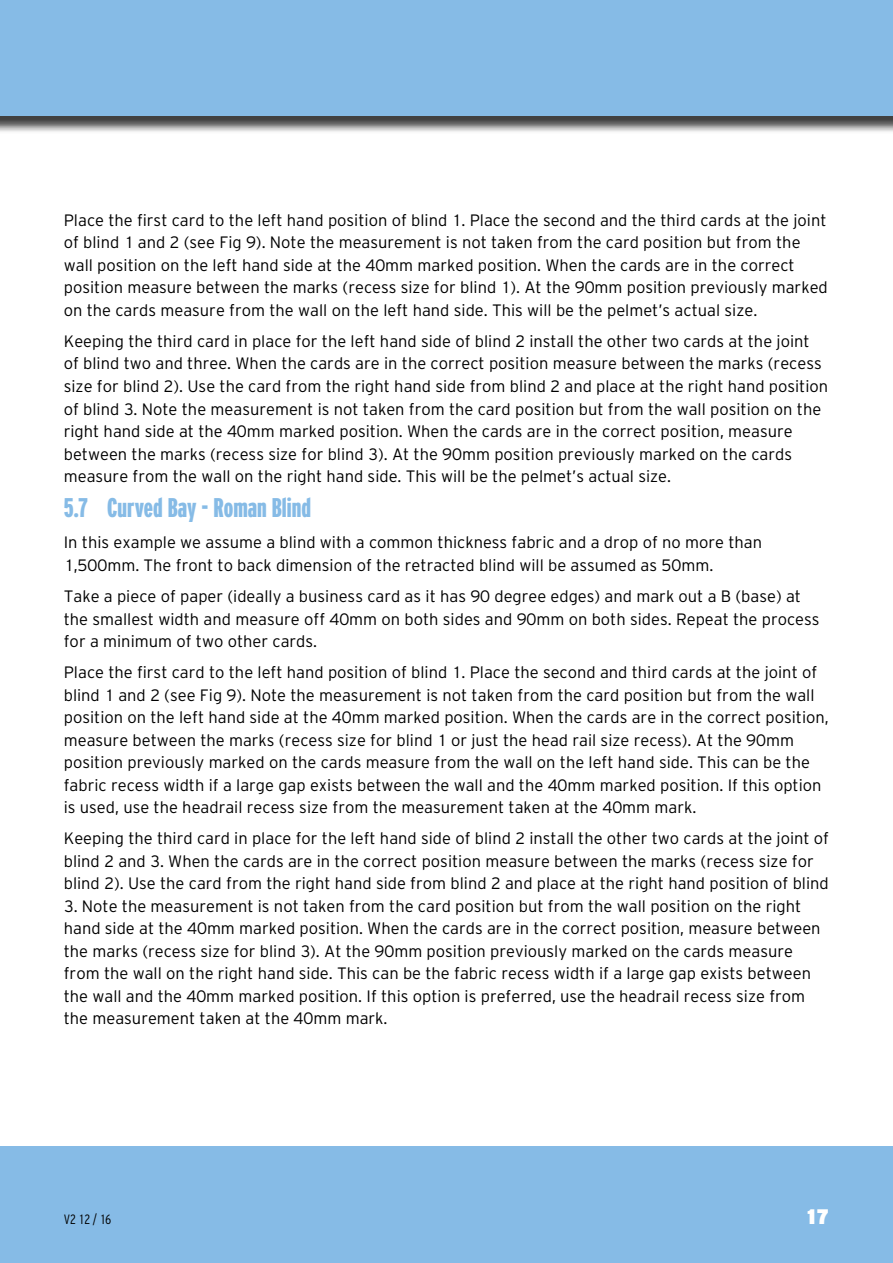
<style>
.page{position:relative;width:893px;height:1263px;background:#fff}
.page>*{position:absolute;margin:0;border:0;box-sizing:border-box;transform-origin:0 0}
.t1{font:27px "I509 Interstate Black Compressed";color:#86bbe6}
.t2{font:900 condensed 21px "I504 Interstate Ultra";color:#fff}
.t3{font:16.5px/22.5px "I510 Interstate Light";color:#000}
.t4{font:condensed 13.5px "I514 Interstate Light";color:#000}
</style>
<div class="page">
<div style="left:0;top:0;width:893px;height:134px;background:#000;opacity:.75"></div>
<div style="left:0;top:0;width:893px;height:115px;background:#86bbe6"></div>
<div style="left:0;top:1146px;width:893px;height:117px;background:#86bbe6"></div>
<p class="t3" style="left:64px;top:209px;width:765px">Place the first card to the left hand position of blind 1. Place the second and the third cards at the joint of blind 1 and 2 (see Fig 9). Note the measurement is not taken from the card position but from the wall position on the left hand side at the 40mm marked position. When the cards are in the correct position measure between the marks (recess size for blind 1). At the 90mm position previously marked on the cards measure from the wall on the left hand side. This will be the pelmet’s actual size.</p>
<p class="t3" style="left:64px;top:330px;width:766px">Keeping the third card in place for the left hand side of blind 2 install the other two cards at the joint of blind two and three. When the cards are in the correct position measure between the marks (recess size for blind 2). Use the card from the right hand side from blind 2 and place at the right hand position of blind 3. Note the measurement is not taken from the card position but from the wall position on the right hand side at the 40mm marked position. When the cards are in the correct position, measure between the marks (recess size for blind 3). At the 90mm position previously marked on the cards measure from the wall on the right hand side. This will be the pelmet’s actual size.</p>
<h1 class="t1" style="left:64px;top:493px;width:249px">5.7 Curved Bay - Roman Blind</h1>
<p class="t3" style="left:64px;top:531px;width:700px">In this example we assume a blind with a common thickness fabric and a drop of no more than<br>1,500mm. The front to back dimension of the retracted blind will be assumed as 50mm.</p>
<p class="t3" style="left:64px;top:585px;width:757px">Take a piece of paper (ideally a business card as it has 90 degree edges) and mark out a B (base) at the smallest width and measure off 40mm on both sides and 90mm on both sides. Repeat the process for a minimum of two other cards.</p>
<p class="t3" style="left:64px;top:661px;width:766px">Place the first card to the left hand position of blind 1. Place the second and third cards at the joint of blind 1 and 2 (see Fig 9). Note the measurement is not taken from the card position but from the wall position on the left hand side at the 40mm marked position. When the cards are in the correct position, measure between the marks (recess size for blind 1 or just the head rail size recess). At the 90mm position previously marked on the cards measure from the wall on the left hand side. This can be the fabric recess width if a large gap exists between the wall and the 40mm marked position. If this option is used, use the headrail recess size from the measurement taken at the 40mm mark.</p>
<p class="t3" style="left:64px;top:827px;width:767px">Keeping the third card in place for the left hand side of blind 2 install the other two cards at the joint of blind 2 and 3. When the cards are in the correct position measure between the marks (recess size for blind 2). Use the card from the right hand side from blind 2 and place at the right hand position of blind</p>
<p class="t3" style="left:64px;top:894px;width:758px">3. Note the measurement is not taken from the card position but from the wall position on the right hand side at the 40mm marked position. When the cards are in the correct position, measure between the marks (recess size for blind 3). At the 90mm position previously marked on the cards measure from the wall on the right hand side. This can be the fabric recess width if a large gap exists between the wall and the 40mm marked position. If this option is preferred, use the headrail recess size from the measurement taken at the 40mm mark.</p>
<p class="t4" style="left:64px;top:1212px;width:49px">V2 12 / 16</p>
<p class="t2" style="left:805px;top:1204px;width:25px">17</p>
</div>
